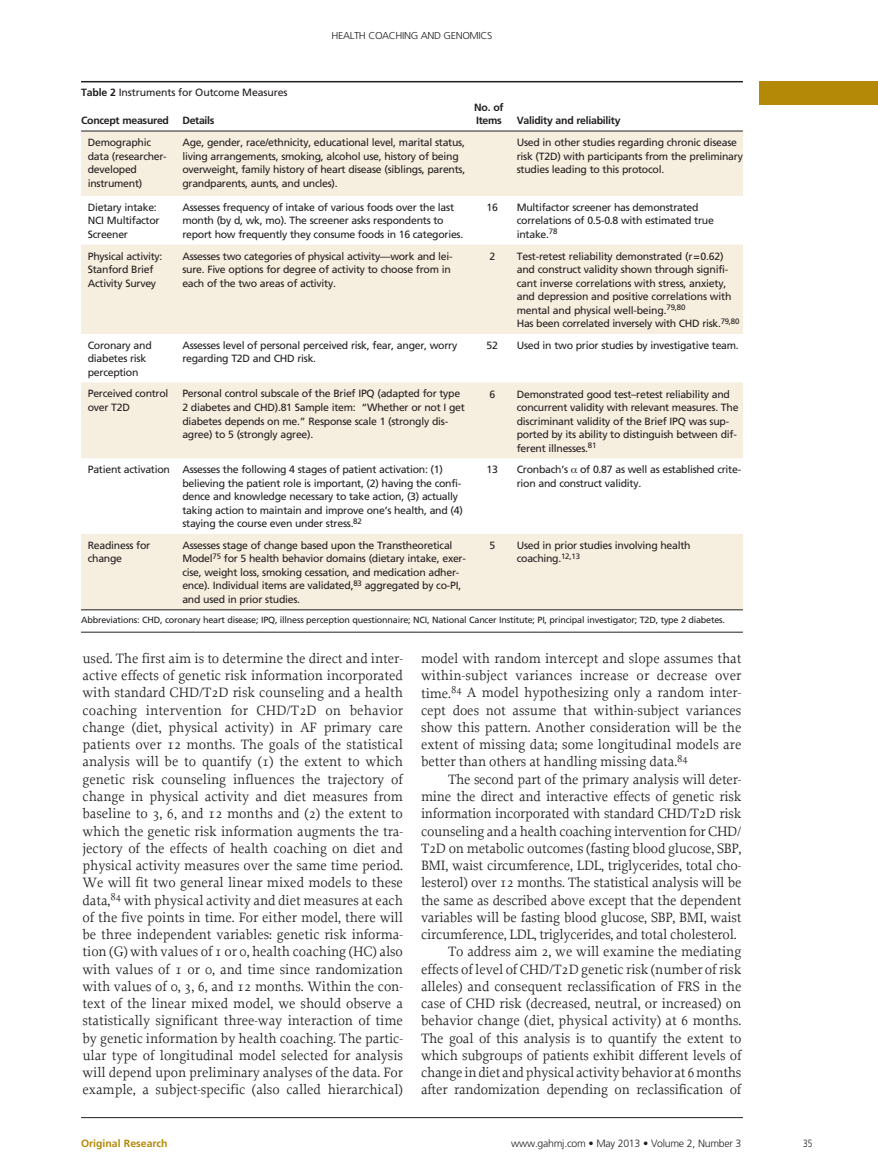
<style>
.page{position:relative;width:878px;height:1175px;background:#fff}
.page>*{position:absolute;margin:0;border:0;box-sizing:border-box;transform-origin:0 0}
.t1{font:14.25px/17.2px "Proforma";letter-spacing:-.015em;color:#231f20;text-align:justify}
.t2{font:10.5px/13.5px "Frutiger AACN";letter-spacing:-.025em;color:#231f20}
.t3{font:700 10.5px/13.5px "Frutiger AACN";letter-spacing:-.025em;color:#231f20}
.t4{font:300 10.5px "Frutiger AACN";letter-spacing:-.025em;color:#231f20}
.t5{font:700 10.5px "Frutiger AACN";color:#b48907}
.t6{font:300 10.5px "Frutiger AACN";letter-spacing:-.025em;color:#231f20;scale:.8 1}
.t7{font:300 10.05px "Frutiger AACN";letter-spacing:-.035em;color:#231f20;scale:1.05 1}
.t8{font:9px "Frutiger AACN";letter-spacing:-.02em;color:#231f20}
.s1{font-weight:700}
</style>
<div class="page">
<hr style="left:81px;top:1117px;width:661px;height:1px;background:#231f20">
<svg style="left:81px;top:132px;width:661px;height:477px;fill:#f6eede"></svg>
<hr style="left:81px;top:81px;width:661px;height:1px;background:#231f20">
<hr style="left:81px;top:131px;width:661px;height:1px;background:#231f20">
<hr style="left:81px;top:609px;width:661px;height:1px;background:#231f20">
<hr style="left:81px;top:632px;width:661px;height:1px;background:#231f20">
<div style="left:759px;top:81px;width:119px;height:23px;background:#b48907"></div>
<svg style="left:571px;top:468px;width:6px;height:5px"></svg>
<p class="t2" style="left:81px;top:85px;width:208px"><span class="s1">Table 2</span> Instruments for Outcome Measures</p>
<p class="t3" style="left:81px;top:114px;width:89px">Concept measured</p>
<p class="t3" style="left:182px;top:114px;width:34px">Details</p>
<p class="t7" style="left:331px;top:30px;width:155px">HEALTH COACHING AND GENOMICS</p>
<p class="t3" style="left:474px;top:100px;width:31px">No. of<br>Items</p>
<p class="t3" style="left:517px;top:114px;width:105px">Validity and reliability</p>
<p class="t2" style="left:88px;top:136px;width:80px">Demographic data (researcher&shy;developed instrument)</p>
<p class="t2" style="left:182px;top:136px;width:284px">Age, gender, race/ethnicity, educational level, marital status, living arrangements, smoking, alcohol use, history of being overweight, family history of heart disease (siblings, parents, grandparents, aunts, and uncles).</p>
<p class="t2" style="left:517px;top:136px;width:227px">Used in other studies regarding chronic disease risk (T2D) with participants from the preliminary studies leading to this protocol.</p>
<p class="t2" style="left:88px;top:200px;width:73px">Dietary intake:<br>NCI Multifactor<br>Screener</p>
<p class="t2" style="left:182px;top:200px;width:282px">Assesses frequency of intake of various foods over the last month (by d, wk, mo). The screener asks respondents to report how frequently they consume foods in 16 categories.</p>
<p class="t2" style="left:486px;top:200px;width:13px">16</p>
<p class="t2" style="left:517px;top:200px;width:199px">Multifactor screener has demonstrated correlations of 0.5-0.8 with estimated true intake.<sup>78</sup></p>
<p class="t2" style="left:88px;top:249px;width:76px">Physical activity:<br>Stanford Brief<br>Activity Survey</p>
<p class="t2" style="left:182px;top:249px;width:272px">Assesses two categories of physical activity—work and lei&shy;sure. Five options for degree of activity to choose from in each of the two areas of activity.</p>
<p class="t2" style="left:489px;top:249px;width:7px">2</p>
<p class="t2" style="left:517px;top:249px;width:224px">Test-retest reliability demonstrated (r=0.62) and construct validity shown through signifi&shy;cant inverse correlations with stress, anxiety, and depression and positive correlations with mental and physical well-being.<sup>79,80<br></sup>Has been correlated inversely with CHD risk.<sup>79,80</sup></p>
<p class="t2" style="left:88px;top:338px;width:65px">Coronary and diabetes risk perception</p>
<p class="t2" style="left:182px;top:338px;width:276px">Assesses level of personal perceived risk, fear, anger, worry regarding T2D and CHD risk.</p>
<p class="t2" style="left:486px;top:338px;width:13px">52</p>
<p class="t2" style="left:517px;top:338px;width:223px">Used in two prior studies by investigative team.</p>
<p class="t2" style="left:88px;top:387px;width:82px">Perceived control over T2D</p>
<p class="t2" style="left:182px;top:387px;width:284px">Personal control subscale of the Brief IPQ (adapted for type 2 diabetes and CHD).81 Sample item: “Whether or not I get diabetes depends on me.” Response scale 1 (strongly dis&shy;agree) to 5 (strongly agree).</p>
<p class="t2" style="left:489px;top:387px;width:7px">6</p>
<p class="t2" style="left:517px;top:387px;width:223px">Demonstrated good test–retest reliability and concurrent validity with relevant measures. The discriminant validity of the Brief IPQ was sup&shy;ported by its ability to distinguish between dif&shy;ferent illnesses.<sup>81</sup></p>
<p class="t2" style="left:182px;top:462px;width:282px;text-indent:-94px">Patient activation Assesses the following 4 stages of patient activation: (1) believing the patient role is important, (2) having the confi&shy;dence and knowledge necessary to take action, (3) actually taking action to maintain and improve one’s health, and (4) staying the course even under stress.<sup>82</sup></p>
<p class="t2" style="left:486px;top:462px;width:13px">13</p>
<p class="t2" style="left:517px;top:462px;width:226px">Cronbach’s of 0.87 as well as established crite&shy;rion and construct validity.</p>
<p class="t2" style="left:88px;top:538px;width:64px">Readiness for change</p>
<p class="t2" style="left:182px;top:538px;width:285px">Assesses stage of change based upon the Transtheoretical Model<sup>75</sup> for 5 health behavior domains (dietary intake, exer&shy;cise, weight loss, smoking cessation, and medication adher&shy;ence). Individual items are validated,<sup>83</sup> aggregated by co-PI, and used in prior studies.</p>
<p class="t2" style="left:489px;top:538px;width:7px">5</p>
<p class="t2" style="left:517px;top:538px;width:175px">Used in prior studies involving health coaching.<sup>12,13</sup></p>
<p class="t8" style="left:81px;top:615px;width:645px">Abbreviations: CHD, coronary heart disease; IPQ, illness perception questionnaire; NCI, National Cancer Institute; PI, principal investigator; T2D, type 2 diabetes.</p>
<p class="t1" style="left:82px;top:649px;width:322px">used. The first aim is to determine the direct and inter&shy;active effects of genetic risk information incorporated with standard CHD/T2D risk counseling and a health coaching intervention for CHD/T2D on behavior change (diet, physical activity) in AF primary care patients over 12 months. The goals of the statistical analysis will be to quantify (1) the extent to which genetic risk counseling influences the trajectory of change in physical activity and diet measures from baseline to 3, 6, and 12 months and (2) the extent to which the genetic risk information augments the tra&shy;jectory of the effects of health coaching on diet and physical activity measures over the same time period.<br>We will fit two general linear mixed models to these data,<sup>84</sup> with physical activity and diet measures at each of the five points in time. For either model, there will be three independent variables: genetic risk informa&shy;tion (G) with values of 1 or 0, health coaching (HC) also with values of 1 or 0, and time since randomization with values of 0, 3, 6, and 12 months. Within the con&shy;text of the linear mixed model, we should observe a statistically significant three-way interaction of time by genetic information by health coaching. The partic&shy;ular type of longitudinal model selected for analysis will depend upon preliminary analyses of the data. For example, a subject-specific (also called hierarchical)</p>
<p class="t1" style="left:421px;top:649px;width:322px">model with random intercept and slope assumes that within-subject variances increase or decrease over time.<sup>84</sup> A model hypothesizing only a random inter&shy;cept does not assume that within-subject variances show this pattern. Another consideration will be the extent of missing data; some longitudinal models are better than others at handling missing data.<sup>84</sup></p>
<p class="t1" style="left:448px;top:770px;width:295px">The second part of the primary analysis will deter-</p>
<p class="t1" style="left:421px;top:787px;width:322px">mine the direct and interactive effects of genetic risk</p>
<p class="t1" style="left:421px;top:804px;width:322px">information incorporated with standard CHD/T2D risk</p>
<p class="t1" style="left:421px;top:822px;width:322px">counseling and a health coaching intervention for CHD/</p>
<p class="t1" style="left:421px;top:839px;width:322px">T2D on metabolic outcomes (fasting blood glucose, SBP,</p>
<p class="t1" style="left:421px;top:856px;width:322px">BMI, waist circumference, LDL, triglycerides, total cho-</p>
<p class="t1" style="left:421px;top:873px;width:322px">lesterol) over 12 months. The statistical analysis will be</p>
<p class="t1" style="left:421px;top:891px;width:322px">the same as described above except that the dependent</p>
<p class="t1" style="left:421px;top:908px;width:322px">variables will be fasting blood glucose, SBP, BMI, waist</p>
<p class="t1" style="left:421px;top:925px;width:317px">circumference, LDL, triglycerides, and total cholesterol.</p>
<p class="t1" style="left:448px;top:942px;width:295px">To address aim 2, we will examine the mediating</p>
<p class="t1" style="left:421px;top:960px;width:322px">effects of level of CHD/T2D genetic risk (number of risk</p>
<p class="t1" style="left:421px;top:977px;width:322px">alleles) and consequent reclassification of FRS in the</p>
<p class="t1" style="left:421px;top:994px;width:322px">case of CHD risk (decreased, neutral, or increased) on</p>
<p class="t1" style="left:421px;top:1011px;width:322px">behavior change (diet, physical activity) at 6 months.</p>
<p class="t1" style="left:421px;top:1029px;width:322px">The goal of this analysis is to quantify the extent to</p>
<p class="t1" style="left:421px;top:1046px;width:322px">which subgroups of patients exhibit different levels of</p>
<p class="t1" style="left:421px;top:1063px;width:322px">change in diet and physical activity behavior at 6 months</p>
<p class="t1" style="left:421px;top:1081px;width:322px">after randomization depending on reclassification of</p>
<p class="t5" style="left:81px;top:1136px;width:88px">Original Research</p>
<p class="t4" style="left:511px;top:1137px;width:232px">www.gahmj.com • May 2013 • Volume 2, Number 3</p>
<p class="t6" style="left:803px;top:1137px;width:13px">35</p>
</div>
